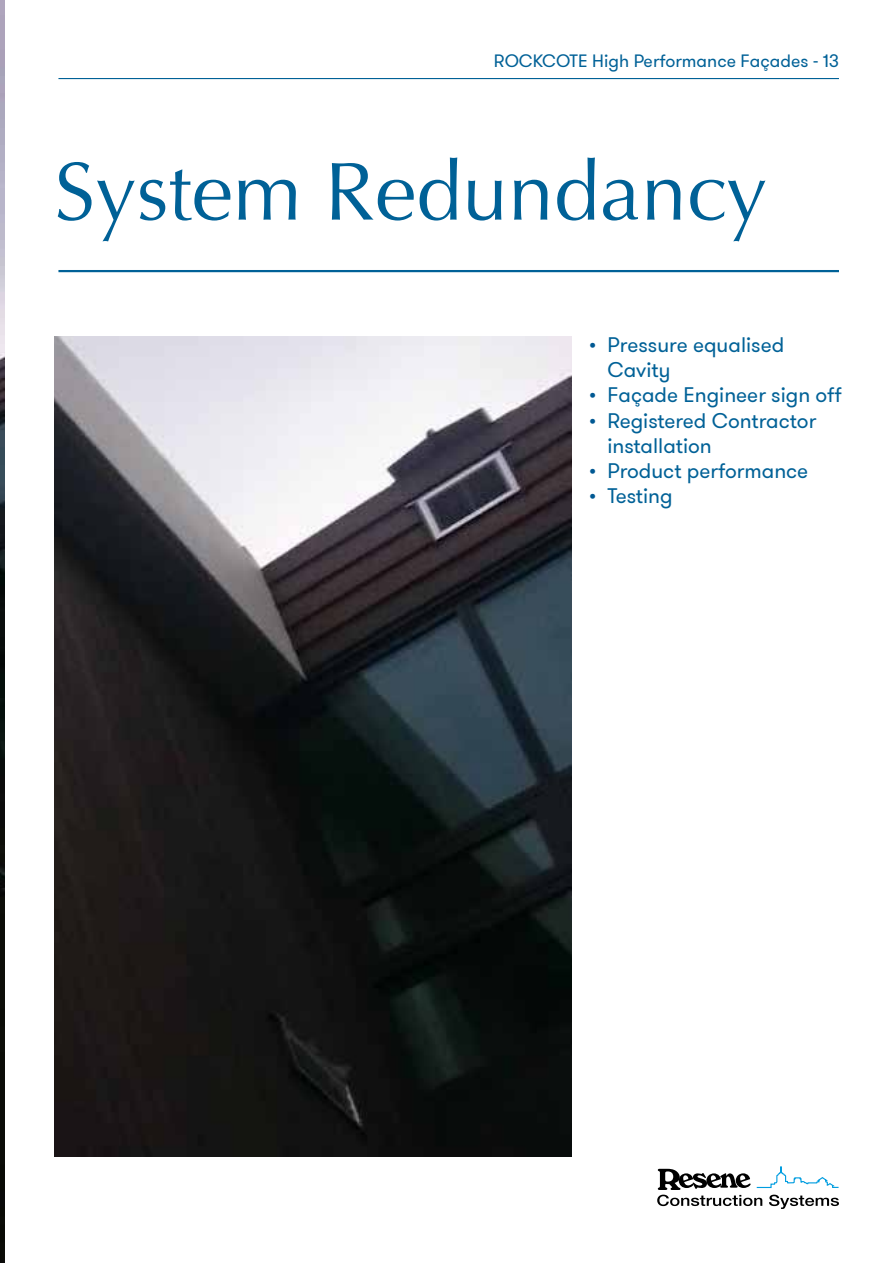
<style>
.page{position:relative;width:893px;height:1263px;background:#fff}
.page>*{position:absolute;margin:0;border:0;box-sizing:border-box;transform-origin:0 0}
.t1{font:82.5px "Optima";color:#006197}
.t2{font:21px/25.2px "GT Walsheim Pro";color:#006197}
.t3{font:17.85px "GT Walsheim Pro";color:#006197}
.s1{font-weight:300;color:#005993}
</style>
<div class="page">
<svg style="left:657px;top:1166px;width:182px;height:43px"></svg>
<hr style="left:58px;top:270px;width:781px;height:2px;background:#006197">
<hr style="left:58px;top:78px;width:781px;height:1px;background:#006197">
<img style="left:0;top:0;width:5px;height:1263px">
<img style="left:54px;top:336px;width:517px;height:820px">
<p class="t3" style="left:494px;top:50px;width:347px">ROCKCOTE High Performance Façades - 13</p>
<h1 class="t1" style="left:54px;top:144px;width:715px">System Redundancy</h1>
<p class="t2" style="left:607px;top:333px;width:178px;text-indent:-18px"><span class="s1">•</span> Pressure equalised<br>Cavity</p>
<p class="t2" style="left:589px;top:383px;width:254px"><span class="s1">•</span> Façade Engineer sign off</p>
<p class="t2" style="left:607px;top:408px;width:210px;text-indent:-18px"><span class="s1">•</span> Registered Contractor installation</p>
<p class="t2" style="left:589px;top:459px;width:220px"><span class="s1">•</span> Product performance</p>
<p class="t2" style="left:589px;top:484px;width:85px"><span class="s1">•</span> Testing</p>
</div>
